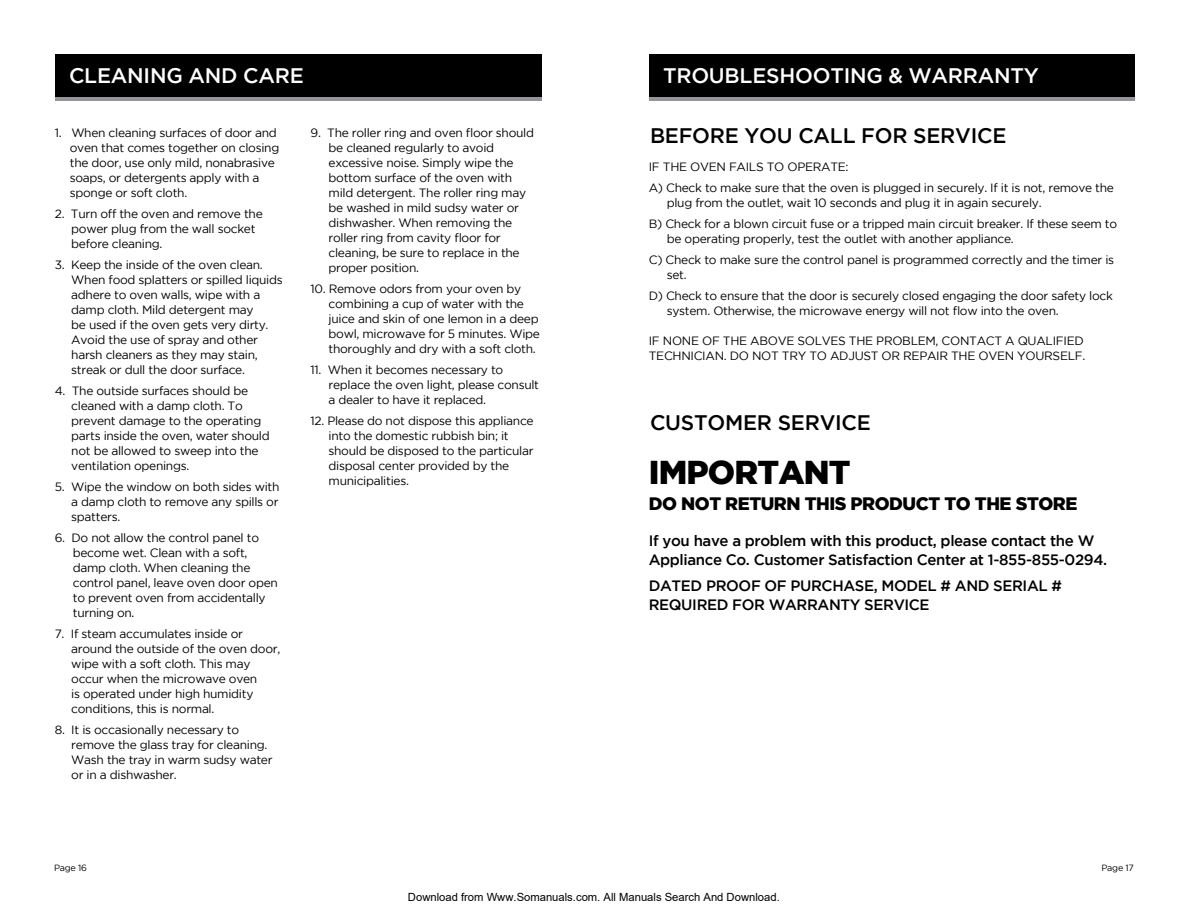
<style>
.page{position:relative;width:1188px;height:918px;background:#fff}
.page>*{position:absolute;margin:0;border:0;box-sizing:border-box;transform-origin:0 0}
.t1{font:900 33px "Gotham";letter-spacing:-.025em;color:#000}
.t2{font:500 21px "Gotham";letter-spacing:-.01em;color:#fff}
.t3{font:500 21px "Gotham";letter-spacing:-.01em;color:#000}
.t4{font:900 18px "Gotham";letter-spacing:-.025em;color:#000}
.t5{font:500 15px/19.5px "Gotham";letter-spacing:-.025em;color:#000}
.t6{font:12px/15px "Gotham";letter-spacing:-.025em;color:#000}
.t7{font:11.25px "Arial";color:#000}
.t8{font:9px "Gotham";letter-spacing:-.025em;color:#000}
</style>
<div class="page">
<svg style="left:55px;top:96px;width:486px;height:5px;background:#757779"></svg>
<div style="left:55px;top:54px;width:486px;height:42px;background:#000"></div>
<svg style="left:649px;top:96px;width:486px;height:5px;background:#757779"></svg>
<div style="left:649px;top:54px;width:486px;height:42px;background:#000"></div>
<h2 class="t2" style="left:69px;top:64px;width:236px">CLEANING AND CARE</h2>
<p class="t6" style="left:70px;top:125px;width:211px;text-indent:-15px">1. When cleaning surfaces of door and oven that comes together on closing the door, use only mild, nonabrasive soaps, or detergents apply with a sponge or soft cloth.</p>
<p class="t6" style="left:71px;top:206px;width:193px;text-indent:-16px">2. Turn off the oven and remove the power plug from the wall socket before cleaning.</p>
<p class="t6" style="left:71px;top:257px;width:213px;text-indent:-16px">3. Keep the inside of the oven clean.<br>When food splatters or spilled liquids adhere to oven walls, wipe with a damp cloth. Mild detergent may<br>be used if the oven gets very dirty.<br>Avoid the use of spray and other harsh cleaners as they may stain, streak or dull the door surface.</p>
<p class="t6" style="left:71px;top:383px;width:200px;text-indent:-16px">4. The outside surfaces should be cleaned with a damp cloth. To prevent damage to the operating parts inside the oven, water should not be allowed to sweep into the ventilation openings.</p>
<p class="t6" style="left:71px;top:479px;width:210px;text-align:justify;text-indent:-16px">5. Wipe the window on both sides with a damp cloth to remove any spills or spatters.</p>
<p class="t6" style="left:73px;top:530px;width:207px;text-indent:-18px">6. Do not allow the control panel to become wet. Clean with a soft, damp cloth. When cleaning the control panel, leave oven door open to prevent oven from accidentally turning on.</p>
<p class="t6" style="left:71px;top:626px;width:211px;text-indent:-16px">7. If steam accumulates inside or around the outside of the oven door, wipe with a soft cloth. This may occur when the microwave oven<br>is operated under high humidity conditions, this is normal.</p>
<p class="t6" style="left:71px;top:722px;width:203px;text-indent:-16px">8. It is occasionally necessary to remove the glass tray for cleaning.<br>Wash the tray in warm sudsy water or in a dishwasher.</p>
<p class="t6" style="left:329px;top:125px;width:207px;text-indent:-18px">9. The roller ring and oven floor should be cleaned regularly to avoid excessive noise. Simply wipe the bottom surface of the oven with mild detergent. The roller ring may be washed in mild sudsy water or dishwasher. When removing the roller ring from cavity floor for cleaning, be sure to replace in the proper position.</p>
<p class="t6" style="left:329px;top:281px;width:213px;text-indent:-18px">10. Remove odors from your oven by combining a cup of water with the juice and skin of one lemon in a deep bowl, microwave for 5 minutes. Wipe thoroughly and dry with a soft cloth.</p>
<p class="t6" style="left:329px;top:362px;width:212px;text-indent:-18px">11. When it becomes necessary to replace the oven light, please consult a dealer to have it replaced.</p>
<p class="t6" style="left:329px;top:413px;width:207px;text-indent:-18px">12. Please do not dispose this appliance into the domestic rubbish bin; it should be disposed to the particular disposal center provided by the municipalities.</p>
<h2 class="t2" style="left:663px;top:64px;width:377px">TROUBLESHOOTING &amp; WARRANTY</h2>
<h2 class="t3" style="left:650px;top:124px;width:358px">BEFORE YOU CALL FOR SERVICE</h2>
<p class="t6" style="left:649px;top:156px;width:467px;line-height:21px">IF THE OVEN FAILS TO OPERATE:<br>A) Check to make sure that the oven is plugged in securely. If it is not, remove the</p>
<p class="t6" style="left:649px;top:192px;width:470px;line-height:21px;text-indent:18px">plug from the outlet, wait 10 seconds and plug it in again securely.<br>B) Check for a blown circuit fuse or a tripped main circuit breaker. If these seem to</p>
<p class="t6" style="left:649px;top:228px;width:467px;line-height:21px;text-indent:18px">be operating properly, test the outlet with another appliance.<br>C) Check to make sure the control panel is programmed correctly and the timer is</p>
<p class="t6" style="left:649px;top:264px;width:466px;line-height:21px;text-indent:18px">set.<br>D) Check to ensure that the door is securely closed engaging the door safety lock</p>
<p class="t6" style="left:667px;top:303px;width:393px">system. Otherwise, the microwave energy will not flow into the oven.</p>
<p class="t6" style="left:649px;top:333px;width:438px">IF NONE OF THE ABOVE SOLVES THE PROBLEM, CONTACT A QUALIFIED<br>TECHNICIAN. DO NOT TRY TO ADJUST OR REPAIR THE OVEN YOURSELF.</p>
<h2 class="t3" style="left:650px;top:411px;width:222px">CUSTOMER SERVICE</h2>
<h1 class="t1" style="left:649px;top:453px;width:203px">IMPORTANT</h1>
<h3 class="t4" style="left:649px;top:493px;width:430px">DO NOT RETURN THIS PRODUCT TO THE STORE</h3>
<p class="t5" style="left:649px;top:530px;width:460px">If you have a problem with this product, please contact the W<br>Appliance Co. Customer Satisfaction Center at 1-855-855-0294.</p>
<p class="t5" style="left:649px;top:575px;width:415px">DATED PROOF OF PURCHASE, MODEL # AND SERIAL #<br>REQUIRED FOR WARRANTY SERVICE</p>
<p class="t8" style="left:54px;top:862px;width:34px">Page 16</p>
<p class="t8" style="left:1102px;top:862px;width:34px">Page 17</p>
<p class="t7" style="left:408px;top:890px;width:373px">Download from Www.Somanuals.com. All Manuals Search And Download.</p>
</div>
